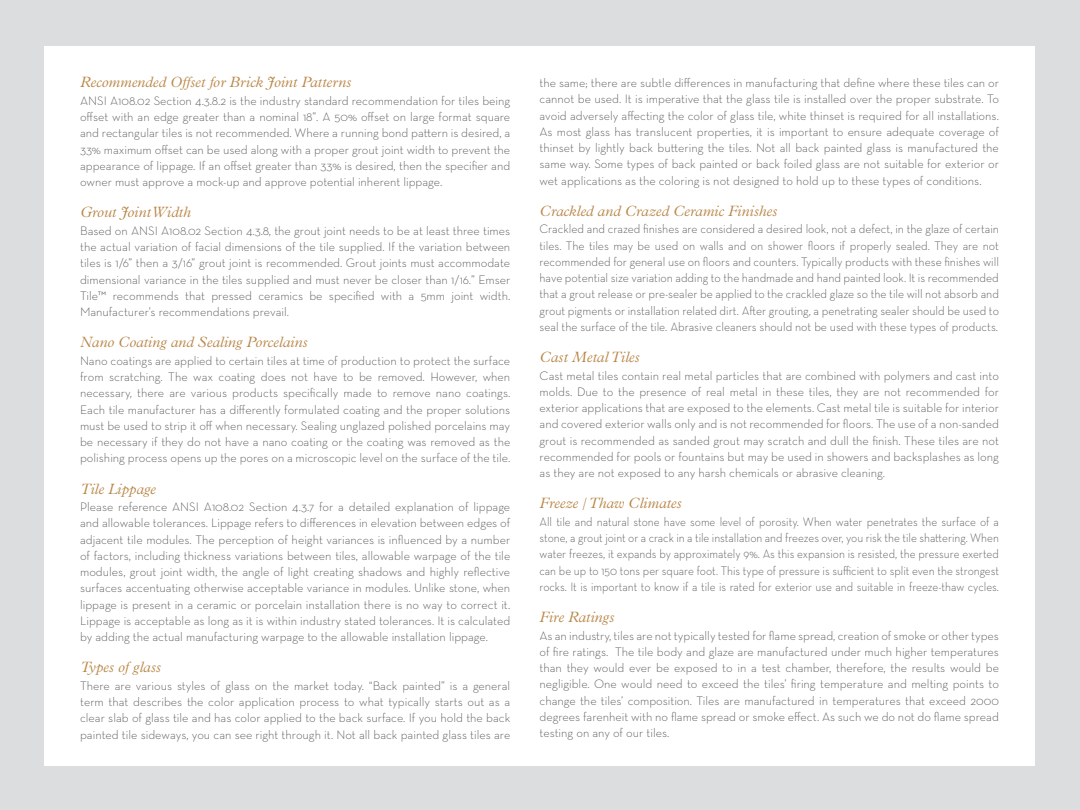
<style>
.page{position:relative;width:1080px;height:810px;background:#dcddde}
.page>*{position:absolute;margin:0;border:0;box-sizing:border-box;transform-origin:0 0}
.t1{font:italic 300 15px "Plantin";color:#ba8748}
.t2{font:300 12.5px/16.2px "Neutraface Text";color:#565657;text-align:justify}
.t3{font:300 12.5px/16.2px "Neutraface Text";color:#565657;text-align:justify;scale:.96 1}
.t4{font:300 12.5px/16.2px "Neutraface Text";color:#565657;text-align:justify;scale:.93 1}
.t5{font:300 10px "Neutraface Text";color:#565657}
</style>
<div class="page">
<div style="left:45px;top:46px;width:990px;height:720px;background:#fff"></div>
<p class="t1" style="left:80px;top:74px;width:273px">Recommended Offset for Brick Joint Patterns</p>
<p class="t2" style="left:80px;top:92px;width:432px">ANSI A108.02 Section 4.3.8.2 is the industry standard recommendation for tiles being offset with an edge greater than a nominal 18”. A 50% offset on large format square and rectangular tiles is not recommended. Where a running bond pattern is desired, a 33% maximum offset can be used along with a proper grout joint width to prevent the appearance of lippage. If an offset greater than 33% is desired, then the specifier and owner must approve a mock-up and approve potential inherent lippage.</p>
<p class="t1" style="left:80px;top:204px;width:112px">Grout Joint Width</p>
<p class="t2" style="left:80px;top:222px;width:432px">Based on ANSI A108.02 Section 4.3.8, the grout joint needs to be at least three times the actual variation of facial dimensions of the tile supplied. If the variation between tiles is 1/6” then a 3/16” grout joint is recommended. Grout joints must accommodate dimensional variance in the tiles supplied and must never be closer than 1/16.” Emser Tile™ recommends that pressed ceramics be specified with a 5mm joint width.<br>Manufacturer’s recommendations prevail.</p>
<p class="t1" style="left:80px;top:334px;width:229px">Nano Coating and Sealing Porcelains</p>
<p class="t2" style="left:80px;top:352px;width:432px">Nano coatings are applied to certain tiles at time of production to protect the surface from scratching. The wax coating does not have to be removed. However, when necessary, there are various products specifically made to remove nano coatings.<br>Each tile manufacturer has a differently formulated coating and the proper solutions must be used to strip it off when necessary. Sealing unglazed polished porcelains may be necessary if they do not have a nano coating or the coating was removed as the polishing process opens up the pores on a microscopic level on the surface of the tile.</p>
<p class="t1" style="left:80px;top:480px;width:77px">Tile Lippage</p>
<p class="t2" style="left:80px;top:498px;width:432px">Please reference ANSI A108.02 Section 4.3.7 for a detailed explanation of lippage and allowable tolerances. Lippage refers to differences in elevation between edges of adjacent tile modules. The perception of height variances is influenced by a number of factors, including thickness variations between tiles, allowable warpage of the tile modules, grout joint width, the angle of light creating shadows and highly reflective surfaces accentuating otherwise acceptable variance in modules. Unlike stone, when lippage is present in a ceramic or porcelain installation there is no way to correct it.<br>Lippage is acceptable as long as it is within industry stated tolerances. It is calculated by adding the actual manufacturing warpage to the allowable installation lippage.</p>
<p class="t1" style="left:80px;top:659px;width:83px">Types of glass</p>
<p class="t2" style="left:80px;top:677px;width:432px">There are various styles of glass on the market today. “Back painted” is a general term that describes the color application process to what typically starts out as a clear slab of glass tile and has color applied to the back surface. If you hold the back painted tile sideways, you can see right through it. Not all back painted glass tiles are</p>
<p class="t5" style="left:488px;top:401px;width:16px">323</p>
<p class="t2" style="left:540px;top:75px;width:461px">the same; there are subtle differences in manufacturing that define where these tiles can or cannot be used. It is imperative that the glass tile is installed over the proper substrate. To avoid adversely affecting the color of glass tile, white thinset is required for all installations.<br>As most glass has translucent properties, it is important to ensure adequate coverage of thinset by lightly back buttering the tiles. Not all back painted glass is manufactured the same way. Some types of back painted or back foiled glass are not suitable for exterior or wet applications as the coloring is not designed to hold up to these types of conditions.</p>
<p class="t1" style="left:540px;top:203px;width:239px">Crackled and Crazed Ceramic Finishes</p>
<p class="t3" style="left:540px;top:221px;width:480px">Crackled and crazed finishes are considered a desired look, not a defect, in the glaze of certain tiles. The tiles may be used on walls and on shower floors if properly sealed. They are not recommended for general use on floors and counters. Typically products with these finishes will have potential size variation adding to the handmade and hand painted look. It is recommended that a grout release or pre-sealer be applied to the crackled glaze so the tile will not absorb and grout pigments or installation related dirt. After grouting, a penetrating sealer should be used to seal the surface of the tile. Abrasive cleaners should not be used with these types of products.</p>
<p class="t1" style="left:540px;top:349px;width:102px">Cast Metal Tiles</p>
<p class="t2" style="left:540px;top:367px;width:461px">Cast metal tiles contain real metal particles that are combined with polymers and cast into molds. Due to the presence of real metal in these tiles, they are not recommended for exterior applications that are exposed to the elements. Cast metal tile is suitable for interior and covered exterior walls only and is not recommended for floors. The use of a non-sanded grout is recommended as sanded grout may scratch and dull the finish. These tiles are not recommended for pools or fountains but may be used in showers and backsplashes as long as they are not exposed to any harsh chemicals or abrasive cleaning.</p>
<p class="t1" style="left:540px;top:495px;width:144px">Freeze / Thaw Climates</p>
<p class="t4" style="left:540px;top:513px;width:496px">All tile and natural stone have some level of porosity. When water penetrates the surface of a stone, a grout joint or a crack in a tile installation and freezes over, you risk the tile shattering. When water freezes, it expands by approximately 9%. As this expansion is resisted, the pressure exerted can be up to 150 tons per square foot. This type of pressure is sufficient to split even the strongest rocks. It is important to know if a tile is rated for exterior use and suitable in freeze-thaw cycles.</p>
<p class="t1" style="left:540px;top:609px;width:76px">Fire Ratings</p>
<p class="t2" style="left:540px;top:627px;width:461px">As an industry, tiles are not typically tested for flame spread, creation of smoke or other types of fire ratings. The tile body and glaze are manufactured under much higher temperatures than they would ever be exposed to in a test chamber, therefore, the results would be negligible. One would need to exceed the tiles’ firing temperature and melting points to change the tiles’ composition. Tiles are manufactured in temperatures that exceed 2000 degrees farenheit with no flame spread or smoke effect. As such we do not do flame spread testing on any of our tiles.</p>
</div>
